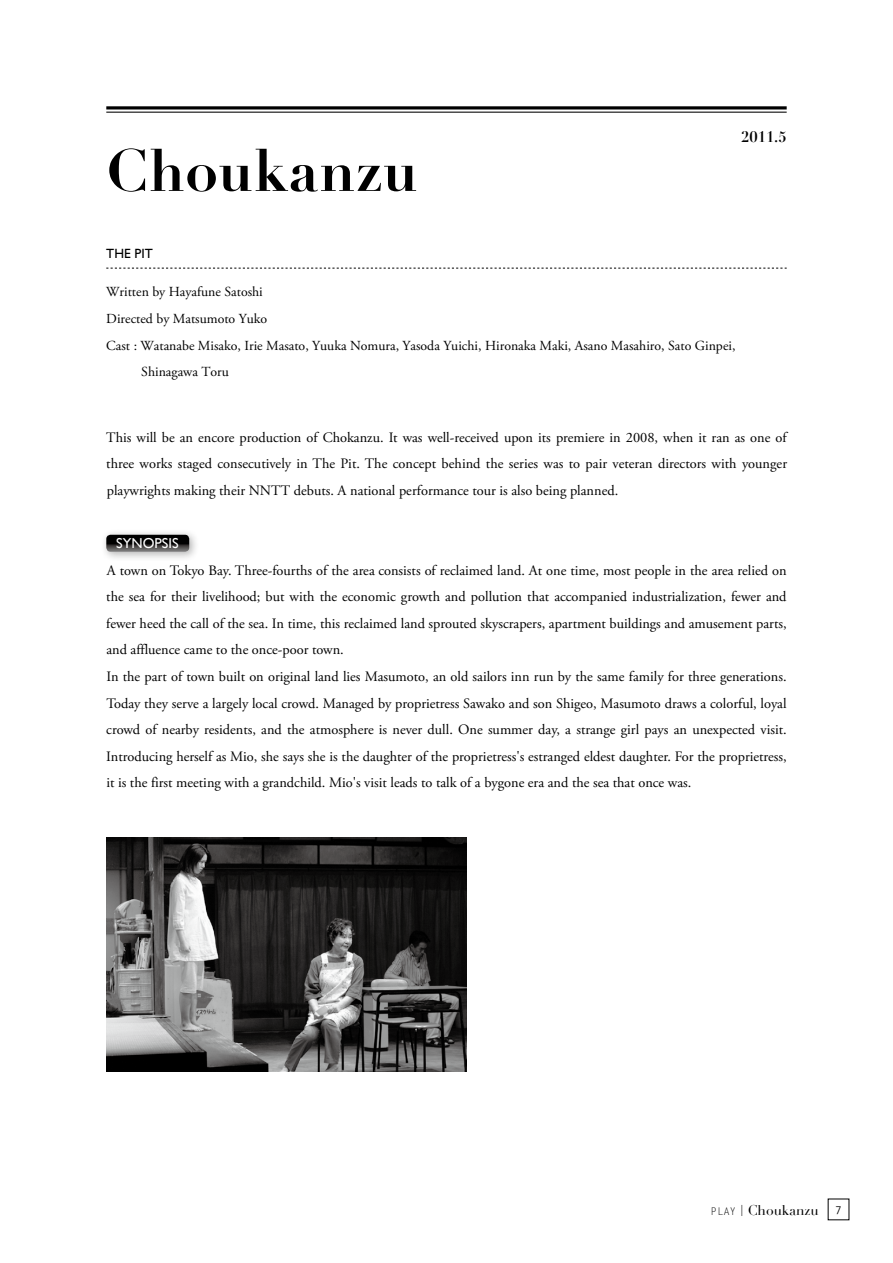
<style>
.page{position:relative;width:893px;height:1263px;background:#fff}
.page>*{position:absolute;margin:0;border:0;box-sizing:border-box;transform-origin:0 0}
.t1{font:700 58.5px "Didot";color:#000}
.t2{font:700 14.85px "Didot";color:#000}
.t3{font:14.4px/26.5px "Adobe Garamond Pro";color:#000;text-align:justify}
.t4{font:14.4px "Gill Sans";color:#fff}
.t5{font:13.8px "Adobe Garamond Pro";color:#000}
.t6{font:13.8px "Didot";color:#000}
.t7{font:13.35px "Gill Sans";color:#000}
.s1{font-family:"Letter Gothic Std";font-size:10.65px}
.s2{font-family:"Ryumin Pro";font-weight:300;font-size:12.45px}
.s3{font-family:"Prestige Elite Std";font-weight:700;font-size:12.75px}
</style>
<div class="page">
<div style="left:100px;top:529px;width:100px;height:33px;background:#000;opacity:.3"></div>
<svg style="left:106px;top:535px;width:83px;height:17px"></svg>
<svg style="left:106px;top:268px;width:681px;height:1px"></svg>
<hr style="left:106px;top:106px;width:681px;height:3px;background:#000">
<hr style="left:106px;top:112px;width:681px;height:1px;background:#000">
<img style="left:106px;top:838px;width:361px;height:233px">
<h1 class="t1" style="left:106px;top:134px;width:313px">Choukanzu</h1>
<p class="t7" style="left:106px;top:246px;width:48px">THE PIT</p>
<p class="t2" style="left:741px;top:127px;width:47px">2011.5</p>
<p class="t5" style="left:106px;top:284px;width:158px">Written by Hayafune Satoshi</p>
<p class="t5" style="left:106px;top:310px;width:162px">Directed by Matsumoto Yuko</p>
<p class="t5" style="left:106px;top:337px;width:631px">Cast : Watanabe Misako, Irie Masato, Yuuka Nomura, Yasoda Yuichi, Hironaka Maki, Asano Masahiro, Sato Ginpei,</p>
<p class="t5" style="left:141px;top:363px;width:89px">Shinagawa Toru</p>
<p class="t3" style="left:106px;top:424px;width:682px">This will be an encore production of Chokanzu. It was well-received upon its premiere in 2008, when it ran as one of three works staged consecutively in The Pit. The concept behind the series was to pair veteran directors with younger playwrights making their NNTT debuts. A national performance tour is also being planned.</p>
<p class="t4" style="left:116px;top:535px;width:64px">SYNOPSIS</p>
<p class="t3" style="left:106px;top:557px;width:682px;text-align:left">A town on Tokyo Bay. Three-fourths of the area consists of reclaimed land. At one time, most people in the area relied on the sea for their livelihood; but with the economic growth and pollution that accompanied industrialization, fewer and fewer heed the call of the sea. In time, this reclaimed land sprouted skyscrapers, apartment buildings and amusement parts, and affluence came to the once-poor town.<br>In the part of town built on original land lies Masumoto, an old sailors inn run by the same family for three generations.<br>Today they serve a largely local crowd. Managed by proprietress Sawako and son Shigeo, Masumoto draws a colorful, loyal crowd of nearby residents, and the atmosphere is never dull. One summer day, a strange girl pays an unexpected visit.<br>Introducing herself as Mio, she says she is the daughter of the proprietress's estranged eldest daughter. For the proprietress, it is the first meeting with a grandchild. Mio's visit leads to talk of a bygone era and the sea that once was.</p>
<p class="t6" style="left:711px;top:1202px;width:133px"><span class="s1">PLAY</span> <span class="s2">¦</span> Choukanzu <span class="s3">7</span></p>
</div>
